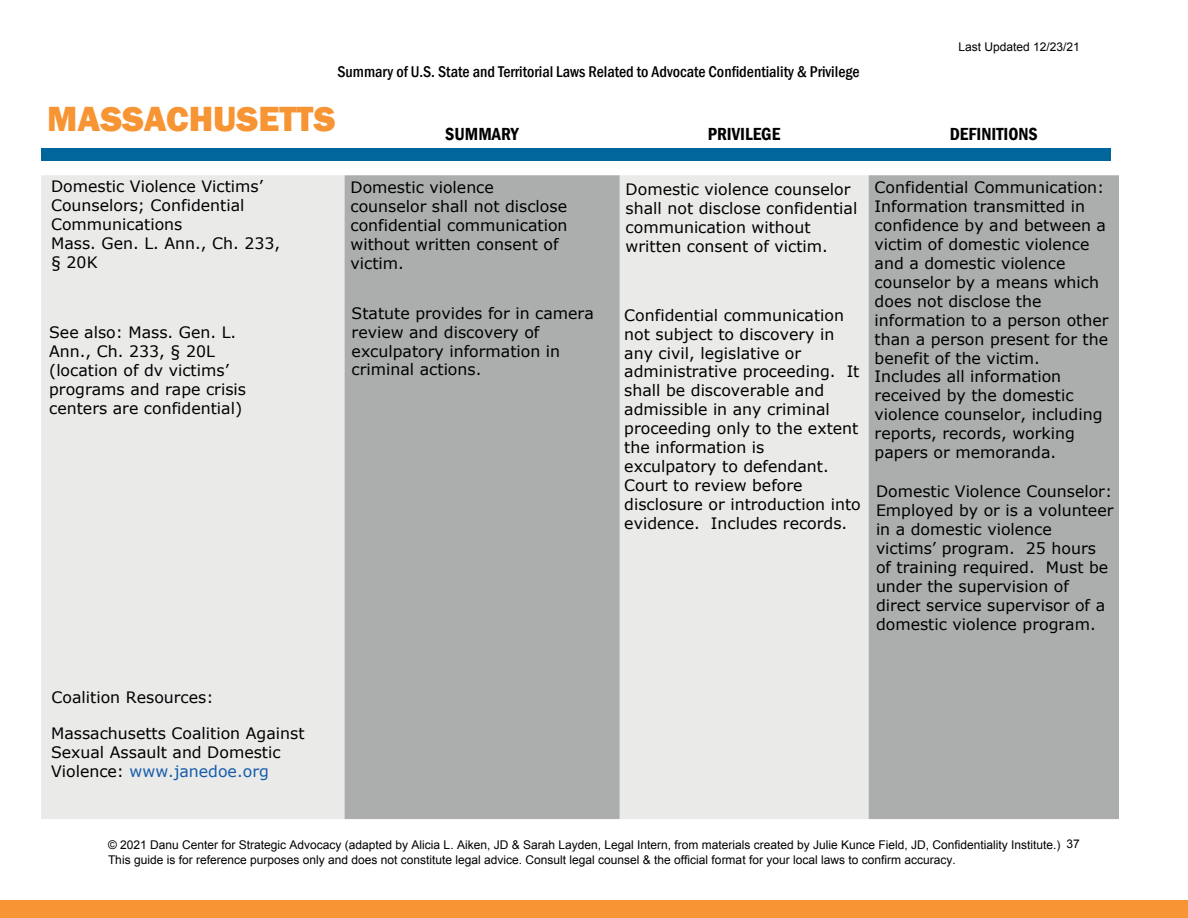
<style>
.page{position:relative;width:1188px;height:918px;background:#fff}
.page>*{position:absolute;margin:0;border:0;box-sizing:border-box;transform-origin:0 0}
.t1{font:800 36px "Franklin Gothic";color:#f79433}
.t2{font:600 condensed 18px "Franklin Gothic";color:#000}
.t3{font:500 condensed 16.05px "Franklin Gothic";color:#000}
.t4{font:15.75px/18.9px "Verdana";color:#000}
.t5{font:12px/14.4px "Arial";color:#000}
.s1{color:#155bab}
</style>
<div class="page">
<div style="left:0;top:900px;width:1188px;height:18px;background:#f79433"></div>
<div style="left:41px;top:175px;width:304px;height:644px;background:#eaeae9"></div>
<svg style="left:345px;top:175px;width:774px;height:644px;fill:#acaeae"></svg>
<div style="left:41px;top:148px;width:1069px;height:13px;background:#01669b"></div>
<p class="t3" style="left:337px;top:61px;width:524px">Summary of U.S. State and Territorial Laws Related to Advocate Confidentiality &amp; Privilege</p>
<p class="t5" style="left:959px;top:40px;width:123px">Last Updated 12/23/21</p>
<h1 class="t1" style="left:47px;top:96px;width:290px">MASSACHUSETTS</h1>
<p class="t4" style="left:51px;top:178px;width:231px">Domestic Violence Victims’<br>Counselors; Confidential<br>Communications<br>Mass. Gen. L. Ann., Ch. 233, § 20K</p>
<p class="t4" style="left:49px;top:323px;width:198px">See also: Mass. Gen. L.<br>Ann., Ch. 233, § 20L (location of dv victims’ programs and rape crisis centers are confidential)</p>
<p class="t2" style="left:445px;top:122px;width:75px">SUMMARY</p>
<p class="t2" style="left:708px;top:122px;width:74px">PRIVILEGE</p>
<p class="t2" style="left:950px;top:122px;width:89px">DEFINITIONS</p>
<p class="t4" style="left:351px;top:178px;width:219px">Domestic violence counselor shall not disclose confidential communication without written consent of victim.</p>
<p class="t4" style="left:352px;top:304px;width:244px">Statute provides for in camera review and discovery of exculpatory information in criminal actions.</p>
<p class="t4" style="left:626px;top:180px;width:233px">Domestic violence counselor shall not disclose confidential communication without written consent of victim.</p>
<p class="t4" style="left:624px;top:306px;width:238px">Confidential communication not subject to discovery in any civil, legislative or administrative proceeding. It shall be discoverable and admissible in any criminal proceeding only to the extent the information is<br>exculpatory to defendant.<br>Court to review before disclosure or introduction into evidence. Includes records.</p>
<p class="t4" style="left:875px;top:178px;width:235px">Confidential Communication:<br>Information transmitted in confidence by and between a victim of domestic violence and a domestic violence counselor by a means which does not disclose the information to a person other than a person present for the benefit of the victim.<br>Includes all information received by the domestic violence counselor, including reports, records, working papers or memoranda.</p>
<p class="t4" style="left:876px;top:482px;width:239px">Domestic Violence Counselor:<br>Employed by or is a volunteer in a domestic violence victims’ program. 25 hours of training required. Must be under the supervision of direct service supervisor of a domestic violence program.</p>
<p class="t4" style="left:52px;top:688px;width:163px">Coalition Resources:</p>
<p class="t4" style="left:51px;top:724px;width:255px">Massachusetts Coalition Against<br>Sexual Assault and Domestic<br>Violence: <span class="s1">www.janedoe.org</span></p>
<p class="t5" style="left:108px;top:838px;width:954px">© 2021 Danu Center for Strategic Advocacy (adapted by Alicia L. Aiken, JD &amp; Sarah Layden, Legal Intern, from materials created by Julie Kunce Field, JD, Confidentiality Institute.)<br>This guide is for reference purposes only and does not constitute legal advice. Consult legal counsel &amp; the official format for your local laws to confirm accuracy.</p>
<p class="t5" style="left:1067px;top:836px;width:15px">37</p>
</div>
